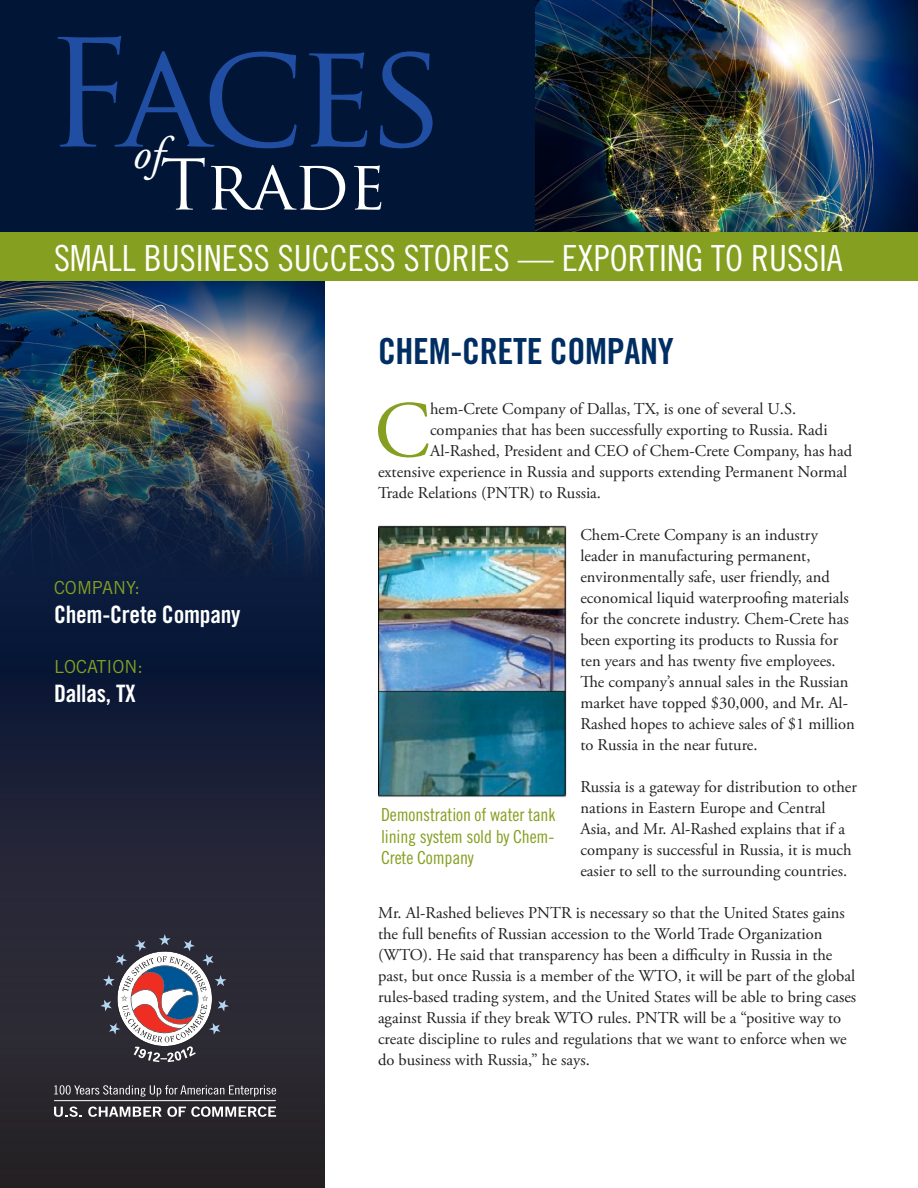
<style>
.page{position:relative;width:918px;height:1188px;background:#fff}
.page>*{position:absolute;margin:0;border:0;box-sizing:border-box;transform-origin:0 0}
.t1{font:145.2px "Trajan Pro";letter-spacing:-.05em;color:#204ea2}
.t2{font:79.8px "Adobe Garamond Pro";color:#859f20}
.t3{font:68.1px "Trajan Pro";letter-spacing:-.005em;color:#fff}
.t4{font:italic 45.45px "Adobe Garamond Pro";color:#fff}
.t5{font:36px "Trade Gothic LT Std Cn 18";color:#fff}
.t6{font:36px "Trade Gothic LT Std Bd Cn 20";letter-spacing:-.01em;color:#002e62}
.t7{font:24px "Trade Gothic LT Std Bd Cn 20";letter-spacing:-.01em;color:#fff}
.t8{font:18px/21.6px "Trade Gothic LT Std Cn 18";letter-spacing:-.01em;color:#859f20;text-align:justify}
.t9{font:18px "Trade Gothic LT Std";color:#859f20}
.t10{font:16.5px/21px "Adobe Garamond Pro";color:#231f20}
</style>
<div class="page">
<img style="left:535px;top:0;width:383px;height:233px">
<div style="left:0;top:0;width:535px;height:248px;background:#011536"></div>
<svg style="left:0;top:581px;width:324px;height:607px;background:#1d2133"></svg>
<svg style="left:100px;top:934px;width:129px;height:128px"></svg>
<svg style="left:54px;top:1085px;width:222px;height:12px;background:#565459"></svg>
<svg style="left:54px;top:1107px;width:28px;height:10px"></svg>
<svg style="left:88px;top:1107px;width:188px;height:10px"></svg>
<hr style="left:54px;top:1100px;width:222px;height:1px;background:#fff">
<img style="left:0;top:281px;width:324px;height:300px">
<div style="left:0;top:233px;width:918px;height:48px;background:#859f20"></div>
<img style="left:378px;top:525px;width:189px;height:272px">
<p class="t1" style="left:44px;top:1px;width:403px">Faces</p>
<p class="t3" style="left:160px;top:141px;width:228px">Trade</p>
<p class="t4" style="left:133px;top:126px;width:32px">of</p>
<p class="t5" style="left:54px;top:237px;width:790px">SMALL BUSINESS SUCCESS STORIES — EXPORTING TO RUSSIA</p>
<p class="t9" style="left:54px;top:577px;width:87px">COMPANY:</p>
<p class="t7" style="left:54px;top:600px;width:188px">Chem-Crete Company</p>
<p class="t9" style="left:54px;top:656px;width:90px">LOCATION:</p>
<p class="t7" style="left:54px;top:679px;width:83px">Dallas, TX</p>
<p class="t6" style="left:378px;top:330px;width:297px">CHEM-CRETE COMPANY</p>
<p class="t2" style="left:374px;top:383px;width:57px">C</p>
<p class="t10" style="left:430px;top:399px;width:368px">hem-Crete Company of Dallas, TX, is one of several U.S.</p>
<p class="t10" style="left:430px;top:420px;width:399px">companies that has been successfully exporting to Russia. Radi</p>
<p class="t10" style="left:430px;top:441px;width:424px">Al-Rashed, President and CEO of Chem-Crete Company, has had</p>
<p class="t10" style="left:378px;top:462px;width:471px">extensive experience in Russia and supports extending Permanent Normal</p>
<p class="t10" style="left:378px;top:483px;width:225px">Trade Relations (PNTR) to Russia.</p>
<p class="t10" style="left:580px;top:525px;width:276px">Chem-Crete Company is an industry leader in manufacturing permanent, environmentally safe, user friendly, and economical liquid waterproofing materials for the concrete industry. Chem-Crete has been exporting its products to Russia for ten years and has twenty five employees.<br>The company’s annual sales in the Russian market have topped $30,000, and Mr. Al-Rashed hopes to achieve sales of $1 million to Russia in the near future.</p>
<p class="t10" style="left:580px;top:777px;width:278px">Russia is a gateway for distribution to other nations in Eastern Europe and Central Asia, and Mr. Al-Rashed explains that if a company is successful in Russia, it is much easier to sell to the surrounding countries.</p>
<p class="t10" style="left:378px;top:903px;width:480px">Mr. Al-Rashed believes PNTR is necessary so that the United States gains the full benefits of Russian accession to the World Trade Organization (WTO). He said that transparency has been a difficulty in Russia in the past, but once Russia is a member of the WTO, it will be part of the global rules-based trading system, and the United States will be able to bring cases against Russia if they break WTO rules. PNTR will be a “positive way to create discipline to rules and regulations that we want to enforce when we do business with Russia,” he says.</p>
<p class="t8" style="left:381px;top:804px;width:176px">Demonstration of water tank lining system sold by Chem-Crete Company</p>
</div>
